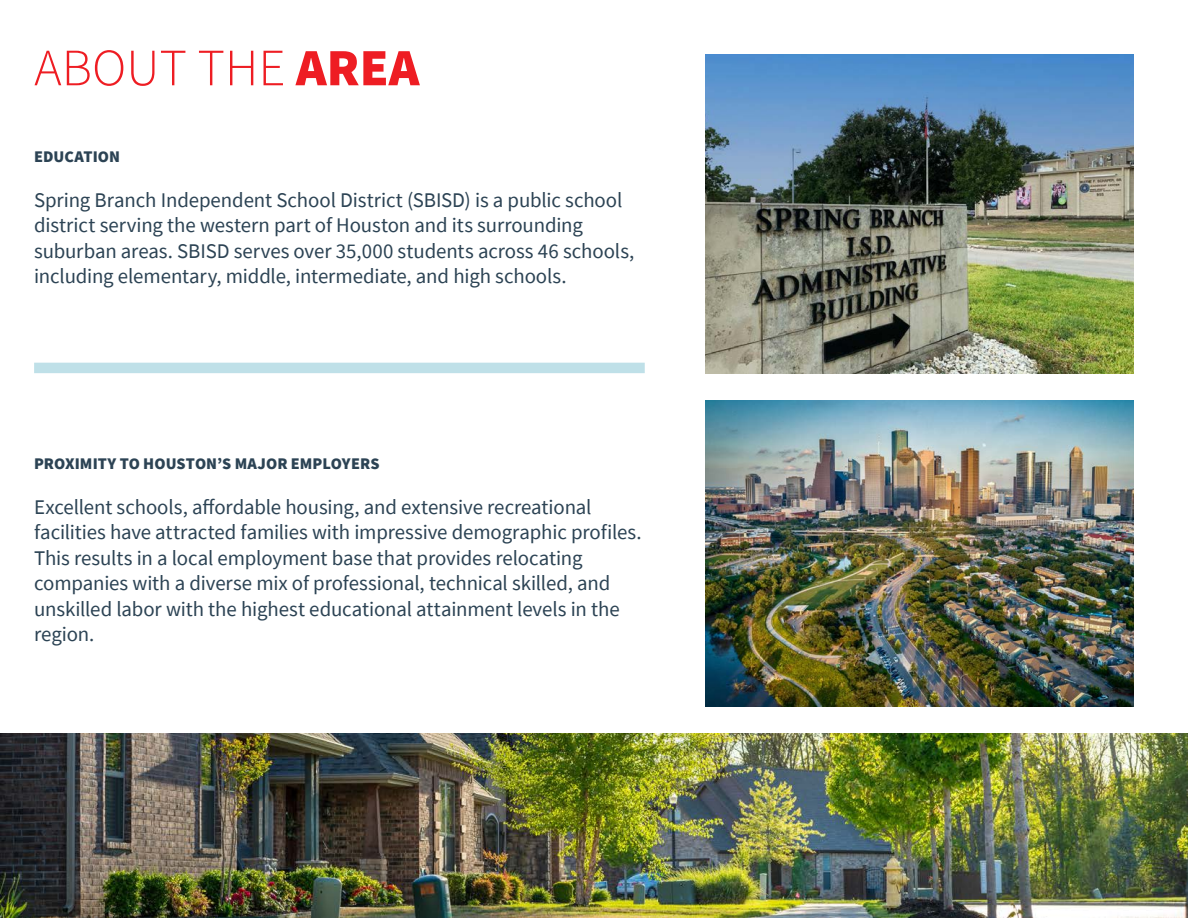
<style>
.page{position:relative;width:1188px;height:918px;background:#fff}
.page>*{position:absolute;margin:0;border:0;box-sizing:border-box;transform-origin:0 0}
.t1{font:300 52.5px "Source Sans Pro";color:#ee1d23}
._18pt_Left{font:20.85px/25.5px "Source Sans Pro";letter-spacing:-.005em;color:#2c4354}
._14pt_Size_Align_Left{font:900 16.2px "Source Sans Pro";letter-spacing:.005em;color:#2c4354}
.s1{font-weight:900}
</style>
<div class="page">
<img style="left:706px;top:54px;width:428px;height:319px">
<img style="left:706px;top:401px;width:428px;height:305px">
<img style="left:0;top:734px;width:1188px;height:184px">
<div style="left:34px;top:363px;width:611px;height:10px;background:#bcdfe7"></div>
<p class="t1" style="left:34px;top:36px;width:387px">ABOUT THE <span class="s1">AREA</span></p>
<p class="_14pt_Size_Align_Left" style="left:34px;top:146px;width:88px">EDUCATION</p>
<p class="_18pt_Left" style="left:34px;top:187px;width:602px">Spring Branch Independent School District (SBISD) is a public school district serving the western part of Houston and its surrounding suburban areas. SBISD serves over 35,000 students across 46 schools, including elementary, middle, intermediate, and high schools.</p>
<p class="_14pt_Size_Align_Left" style="left:34px;top:453px;width:347px">PROXIMITY TO HOUSTON’S MAJOR EMPLOYERS</p>
<p class="_18pt_Left" style="left:34px;top:494px;width:609px">Excellent schools, affordable housing, and extensive recreational facilities have attracted families with impressive demographic profiles.<br>This results in a local employment base that provides relocating companies with a diverse mix of professional, technical skilled, and unskilled labor with the highest educational attainment levels in the region.</p>
</div>
